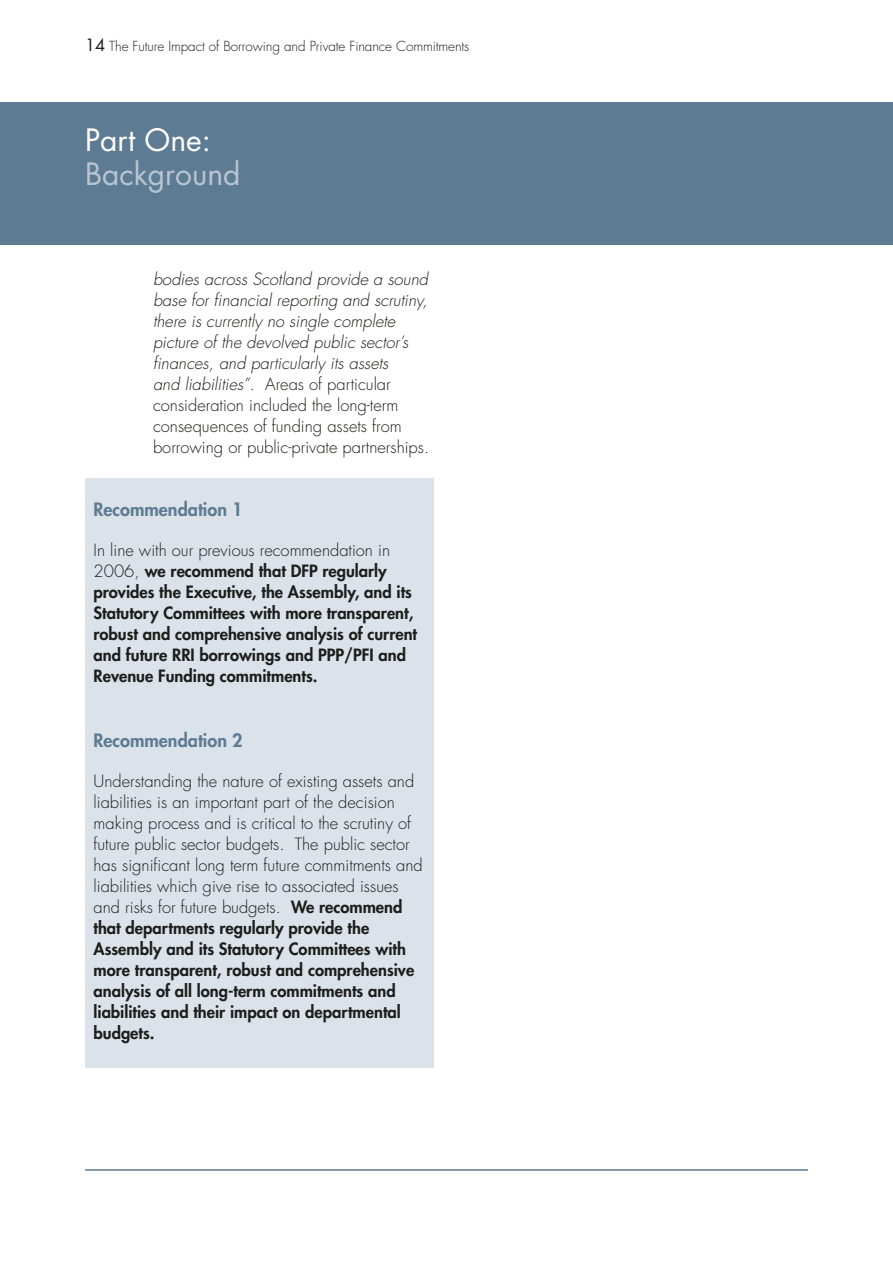
<style>
.page{position:relative;width:893px;height:1263px;background:#fff}
.page>*{position:absolute;margin:0;border:0;box-sizing:border-box;transform-origin:0 0}
.t1{font:30px "Futura";color:#bac5d2}
.t2{font:30px "Futura";color:#fff}
._1__subheads{font:800 18px "Futura";color:#5d7b92}
.Body_copy{font:300 16.5px/21px "Futura";color:#1d1d1b}
.BODY_COPY_1_1{font:italic 300 16.5px/21px "Futura";color:#1d1d1b}
.Body_copy-2{font:800 16.5px/21px "Futura";color:#1d1d1b}
.Top_strip_text_left{font:300 13.5px "Futura";letter-spacing:-.005em;color:#1d1d1b}
.s1{font-weight:400;font-size:16.5px}
.s2{font-style:normal}
.s3{font-weight:300}
.s4{font-weight:800}
</style>
<div class="page">
<div style="left:0;top:102px;width:893px;height:142px;background:#5d7b92"></div>
<hr style="left:85px;top:1169px;width:723px;height:2px;background:#5d7b92">
<div style="left:85px;top:478px;width:349px;height:589px;background:#dce2ea"></div>
<p class="Top_strip_text_left" style="left:85px;top:38px;width:386px"><span class="s1">14</span> The Future Impact of Borrowing and Private Finance Commitments</p>
<h1 class="t2" style="left:85px;top:121px;width:127px">Part One:</h1>
<h1 class="t1" style="left:85px;top:155px;width:157px">Background</h1>
<p class="BODY_COPY_1_1" style="left:153px;top:269px;width:278px">bodies across Scotland provide a sound base for financial reporting and scrutiny, there is currently no single complete picture of the devolved public sector’s finances, and particularly its assets<br>and liabilities”<span class="s2">. Areas of particular consideration included the long-term consequences of funding assets from borrowing or public-private partnerships.</span></p>
<p class="_1__subheads" style="left:94px;top:498px;width:151px">Recommendation 1</p>
<p class="Body_copy-2" style="left:94px;top:540px;width:325px"><span class="s3">In line with our previous recommendation in 2006,</span> we recommend that DFP regularly provides the Executive, the Assembly, and its Statutory Committees with more transparent, robust and comprehensive analysis of current and future RRI borrowings and PPP/PFI and Revenue Funding commitments.</p>
<p class="_1__subheads" style="left:94px;top:729px;width:151px">Recommendation 2</p>
<p class="Body_copy" style="left:94px;top:771px;width:331px">Understanding the nature of existing assets and liabilities is an important part of the decision making process and is critical to the scrutiny of future public sector budgets. The public sector has significant long term future commitments and liabilities which give rise to associated issues and risks for future budgets. <span class="s4">We recommend that departments regularly provide the Assembly and its Statutory Committees with more transparent, robust and comprehensive analysis of all long-term commitments and liabilities and their impact on departmental budgets.</span></p>
</div>
